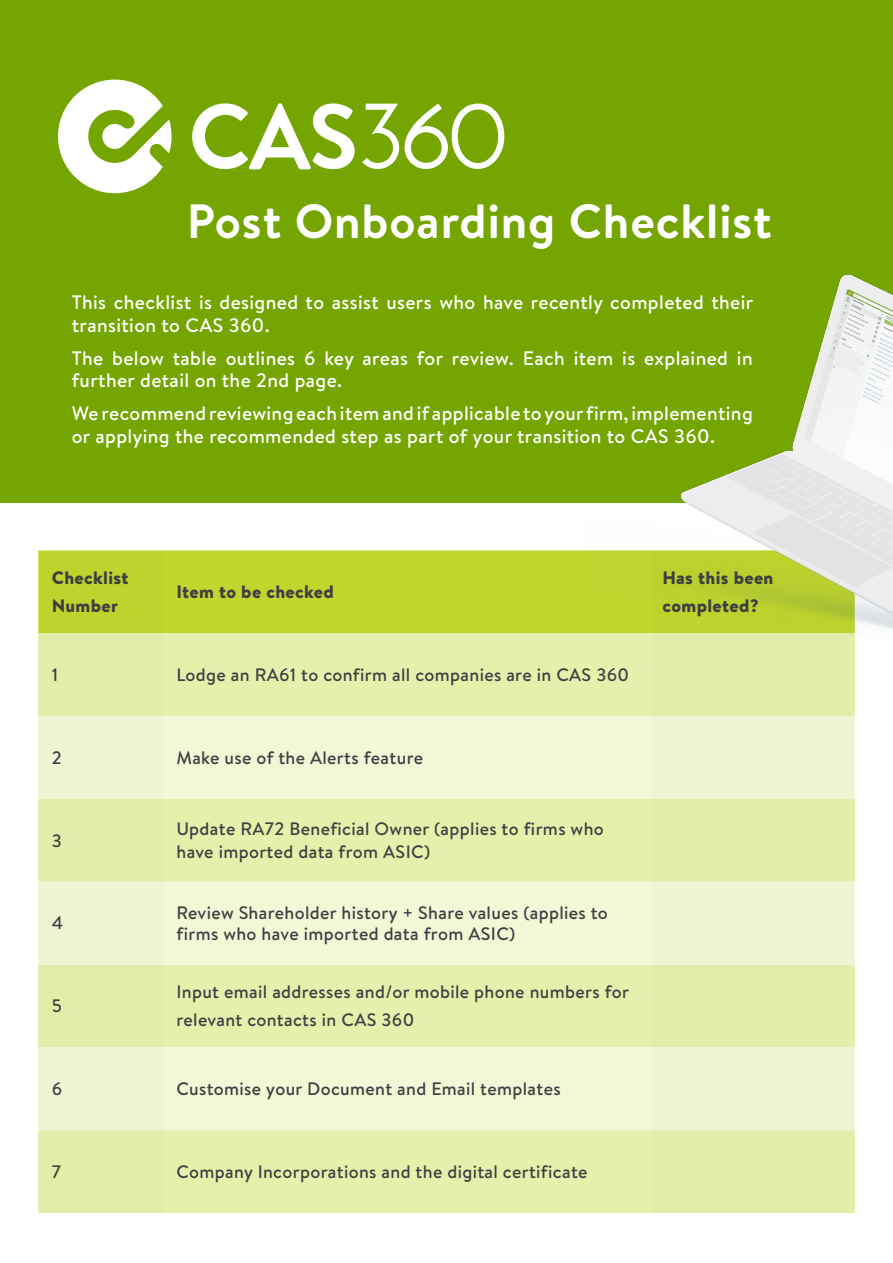
<style>
.page{position:relative;width:893px;height:1263px;background:#fff}
.page>*{position:absolute;margin:0;border:0;box-sizing:border-box;transform-origin:0 0}
.t1{font:700 48px "Brandon Text";letter-spacing:.02em;color:#fff}
.t2{font:500 19.5px/22.5px "Brandon Text";letter-spacing:.02em;color:#fff}
.t3{font:500 18px/22.5px "Brandon Text";letter-spacing:.02em;color:#404042}
.t4{font:900 18px/28.5px "Brandon Text";letter-spacing:.02em;color:#404042}
</style>
<div class="page">
<div style="left:0;top:0;width:893px;height:502px;background:#75a501"></div>
<svg style="left:192px;top:103px;width:163px;height:66px"></svg>
<svg style="left:362px;top:104px;width:142px;height:65px"></svg>
<svg style="left:58px;top:79px;width:114px;height:114px"></svg>
<div style="left:163px;top:550px;width:417px;height:83px;background:#c1d72e"></div>
<div style="left:163px;top:633px;width:489px;height:580px;background:#e6efab"></div>
<svg style="left:163px;top:716px;width:489px;height:414px;background:#edf3c4"></svg>
<svg style="left:38px;top:550px;width:125px;height:663px;background:#e3eca9"></svg>
<svg style="left:652px;top:642px;width:203px;height:571px;background:#e8efba"></svg>
<img style="left:580px;top:275px;width:313px;height:367px">
<h1 class="t1" style="left:187px;top:188px;width:586px">Post Onboarding Checklist</h1>
<p class="t2" style="left:72px;top:291px;width:683px">This checklist is designed to assist users who have recently completed their transition to CAS 360.</p>
<p class="t2" style="left:72px;top:346px;width:682px">The below table outlines 6 key areas for review. Each item is explained in further detail on the 2nd page.</p>
<p class="t2" style="left:72px;top:402px;width:683px">We recommend reviewing each item and if applicable to your firm, implementing or applying the recommended step as part of your transition to CAS 360.</p>
<p class="t4" style="left:52px;top:563px;width:78px">Checklist<br>Number</p>
<p class="t4" style="left:176px;top:577px;width:159px">Item to be checked</p>
<p class="t3" style="left:52px;top:663px;width:8px">1</p>
<p class="t3" style="left:176px;top:663px;width:454px">Lodge an RA61 to confirm all companies are in CAS 360</p>
<p class="t3" style="left:52px;top:746px;width:11px">2</p>
<p class="t3" style="left:176px;top:746px;width:248px">Make use of the Alerts feature</p>
<p class="t3" style="left:52px;top:829px;width:12px">3</p>
<p class="t3" style="left:176px;top:817px;width:429px">Update RA72 Beneficial Owner (applies to firms who have imported data from ASIC)</p>
<p class="t3" style="left:52px;top:911px;width:13px">4</p>
<p class="t3" style="left:176px;top:902px;width:433px;line-height:21px">Review Shareholder history + Share values (applies to firms who have imported data from ASIC)</p>
<p class="t3" style="left:52px;top:994px;width:12px">5</p>
<p class="t3" style="left:176px;top:977px;width:454px;line-height:28.5px">Input email addresses and/or mobile phone numbers for relevant contacts in CAS 360</p>
<p class="t3" style="left:52px;top:1077px;width:12px">6</p>
<p class="t3" style="left:176px;top:1077px;width:386px">Customise your Document and Email templates</p>
<p class="t3" style="left:52px;top:1160px;width:11px">7</p>
<p class="t3" style="left:176px;top:1160px;width:413px">Company Incorporations and the digital certificate</p>
<p class="t4" style="left:662px;top:563px;width:112px">Has this been completed?</p>
</div>
